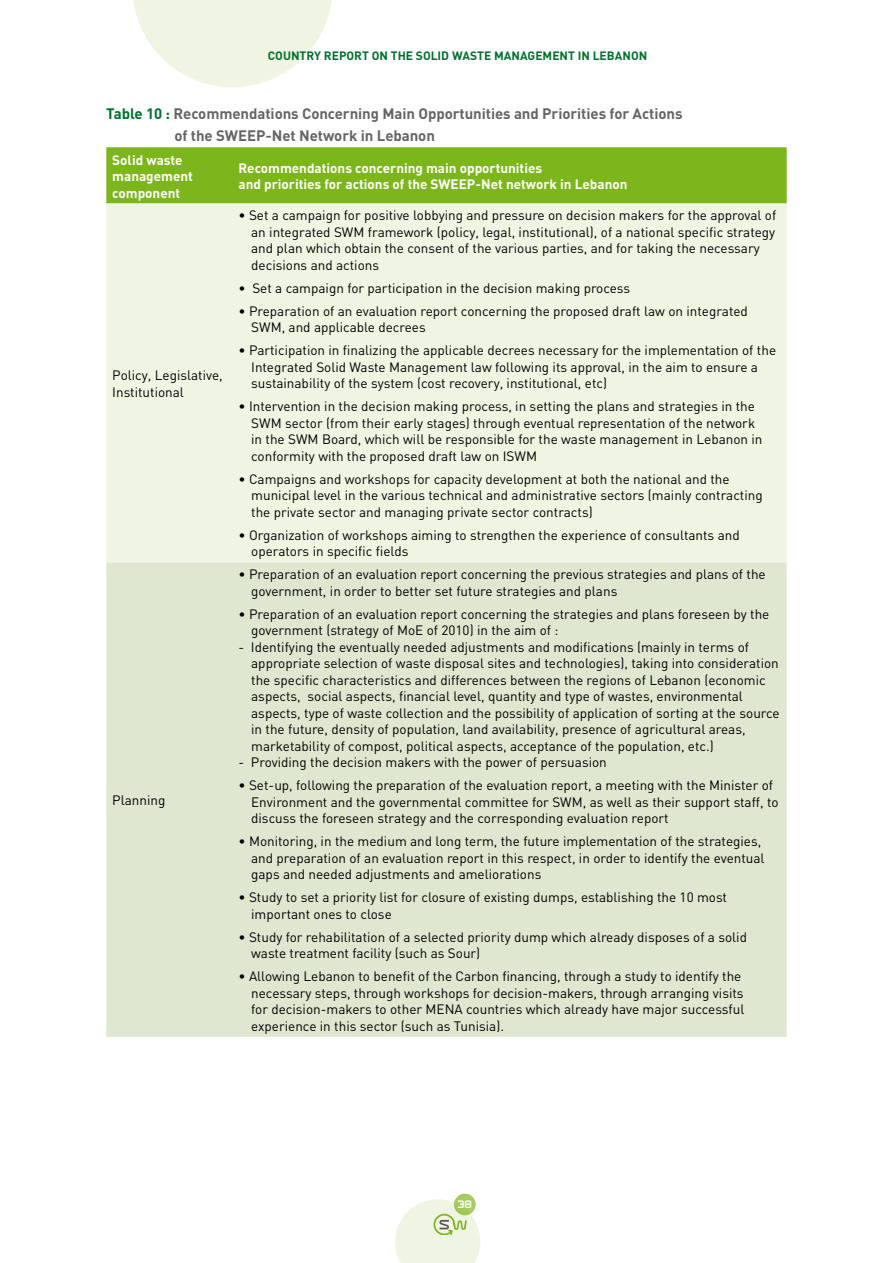
<style>
.page{position:relative;width:893px;height:1263px;background:#fff}
.page>*{position:absolute;margin:0;border:0;box-sizing:border-box;transform-origin:0 0}
.t1{font:700 15px/22.5px "DIN";letter-spacing:-.005em;color:#646567}
.t2{font:13.5px/16.5px "DIN";color:#000}
.t3{font:700 13.5px/16.5px "DIN";color:#fff}
.t4{font:700 12px "DIN";color:#00712d}
.t5{font:10.95px "Nasalization Rg";color:#fff}
.s1{color:#00712d}
</style>
<div class="page">
<svg style="left:133px;top:0;width:199px;height:87px"></svg>
<svg style="left:395px;top:1199px;width:85px;height:64px;background:#ebf2dd"></svg>
<svg style="left:454px;top:1193px;width:22px;height:22px"></svg>
<div style="left:106px;top:147px;width:681px;height:56px;background:#7db61c"></div>
<div style="left:106px;top:203px;width:681px;height:359px;background:#eff5e2"></div>
<div style="left:106px;top:562px;width:681px;height:475px;background:#dfe7d0"></div>
<p class="t4" style="left:268px;top:48px;width:381px">COUNTRY REPORT ON THE SOLID WASTE MANAGEMENT IN LEBANON</p>
<p class="t1" style="left:174px;top:101px;width:510px;text-indent:-68px"><span class="s1">Table 10 :</span> Recommendations Concerning Main Opportunities and Priorities for Actions of the SWEEP-Net Network in Lebanon</p>
<p class="t3" style="left:112px;top:151px;width:82px">Solid waste management component</p>
<p class="t3" style="left:238px;top:159px;width:391px">Recommendations concerning main opportunities<br>and priorities for actions of the SWEEP-Net network in Lebanon</p>
<p class="t2" style="left:112px;top:367px;width:112px">Policy, Legislative,<br>Institutional</p>
<p class="t2" style="left:112px;top:792px;width:55px">Planning</p>
<p class="t2" style="left:251px;top:207px;width:527px;text-indent:-13px">• Set a campaign for positive lobbying and pressure on decision makers for the approval of an integrated SWM framework (policy, legal, institutional), of a national specific strategy and plan which obtain the consent of the various parties, and for taking the necessary decisions and actions</p>
<p class="t2" style="left:238px;top:280px;width:393px">• Set a campaign for participation in the decision making process</p>
<p class="t2" style="left:251px;top:303px;width:498px;text-indent:-13px">• Preparation of an evaluation report concerning the proposed draft law on integrated<br>SWM, and applicable decrees</p>
<p class="t2" style="left:251px;top:342px;width:526px;text-indent:-13px">• Participation in finalizing the applicable decrees necessary for the implementation of the<br>Integrated Solid Waste Management law following its approval, in the aim to ensure a sustainability of the system (cost recovery, institutional, etc)</p>
<p class="t2" style="left:251px;top:398px;width:513px;text-indent:-13px">• Intervention in the decision making process, in setting the plans and strategies in the SWM sector (from their early stages) through eventual representation of the network in the SWM Board, which will be responsible for the waste management in Lebanon in conformity with the proposed draft law on ISWM</p>
<p class="t2" style="left:251px;top:470px;width:513px;text-indent:-13px">• Campaigns and workshops for capacity development at both the national and the municipal level in the various technical and administrative sectors (mainly contracting the private sector and managing private sector contracts)</p>
<p class="t2" style="left:251px;top:526px;width:490px;text-indent:-13px">• Organization of workshops aiming to strengthen the experience of consultants and operators in specific fields</p>
<p class="t2" style="left:251px;top:566px;width:516px;text-indent:-13px">• Preparation of an evaluation report concerning the previous strategies and plans of the government, in order to better set future strategies and plans</p>
<p class="t2" style="left:251px;top:605px;width:520px;text-indent:-13px">• Preparation of an evaluation report concerning the strategies and plans foreseen by the government (strategy of MoE of 2010) in the aim of :</p>
<p class="t2" style="left:251px;top:638px;width:530px;text-indent:-13px">- Identifying the eventually needed adjustments and modifications (mainly in terms of appropriate selection of waste disposal sites and technologies), taking into consideration the specific characteristics and differences between the regions of Lebanon (economic aspects, social aspects, financial level, quantity and type of wastes, environmental aspects, type of waste collection and the possibility of application of sorting at the source in the future, density of population, land availability, presence of agricultural areas, marketability of compost, political aspects, acceptance of the population, etc.)</p>
<p class="t2" style="left:238px;top:754px;width:370px">- Providing the decision makers with the power of persuasion</p>
<p class="t2" style="left:251px;top:777px;width:529px;text-indent:-13px">• Set-up, following the preparation of the evaluation report, a meeting with the Minister of<br>Environment and the governmental committee for SWM, as well as their support staff, to discuss the foreseen strategy and the corresponding evaluation report</p>
<p class="t2" style="left:251px;top:833px;width:515px;text-indent:-13px">• Monitoring, in the medium and long term, the future implementation of the strategies, and preparation of an evaluation report in this respect, in order to identify the eventual gaps and needed adjustments and ameliorations</p>
<p class="t2" style="left:251px;top:889px;width:477px;text-indent:-13px">• Study to set a priority list for closure of existing dumps, establishing the 10 most important ones to close</p>
<p class="t2" style="left:251px;top:928px;width:497px;text-indent:-13px">• Study for rehabilitation of a selected priority dump which already disposes of a solid waste treatment facility (such as Sour)</p>
<p class="t2" style="left:251px;top:968px;width:495px;text-indent:-13px">• Allowing Lebanon to benefit of the Carbon financing, through a study to identify the necessary steps, through workshops for decision-makers, through arranging visits for decision-makers to other MENA countries which already have major successful experience in this sector (such as Tunisia).</p>
<p class="t5" style="left:457px;top:1197px;width:16px">38</p>
</div>
